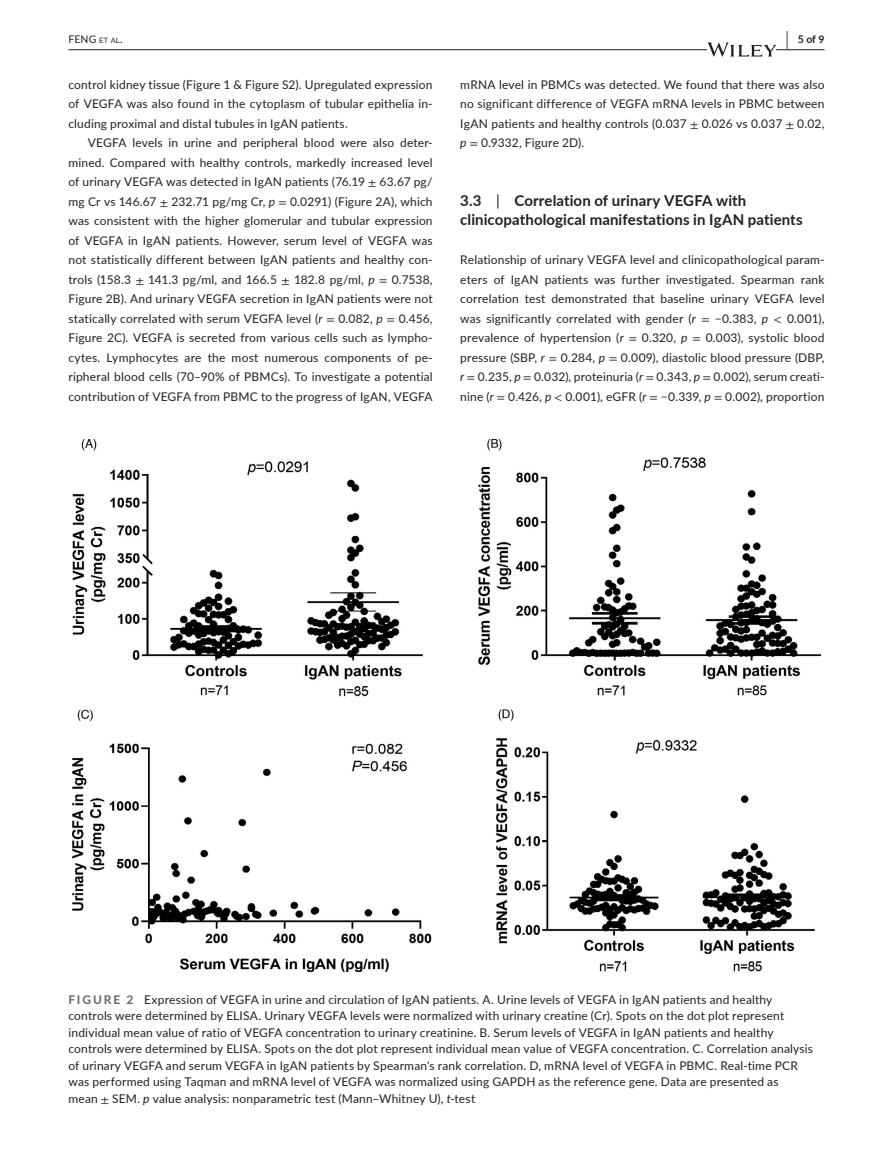
<style>
.page{position:relative;width:893px;height:1174px;background:#fff}
.page>*{position:absolute;margin:0;border:0;box-sizing:border-box;transform-origin:0 0}
.t1{font:700 15px/19.5px "Lato";letter-spacing:.005em;color:#231f20}
.t2{font:12px/19.5px "Lato";letter-spacing:.015em;color:#231f20;text-align:justify}
.t3{font:10.5px "Lato";color:#231f20}
.t4{font:700 10.5px "Lato";color:#231f20}
.s1{font-size:7.35px}
.s2{font-size:19.5px}
.s3{font-family:"STIX"}
.s4{font-style:italic}
.s5{font-weight:400}
.s6{font-weight:700;color:#636366}
</style>
<div class="page">
<hr style="left:68px;top:49px;width:756px;height:1px;background:#231f20">
<svg style="left:707px;top:42px;width:69px;height:15px"></svg>
<img style="left:72px;top:440px;width:749px;height:531px">
<p class="t3" style="left:68px;top:31px;width:56px">FENG <span class="s1">et al</span>.</p>
<p class="t4" style="left:786px;top:31px;width:40px"><span class="s2">|</span> 5 of 9</p>
<p class="t2" style="left:68px;top:74px;width:366px">control kidney tissue (Figure 1 &amp; Figure S2). Upregulated expression of VEGFA was also found in the cytoplasm of tubular epithelia in&shy;cluding proximal and distal tubules in IgAN patients.</p>
<p class="t2" style="left:68px;top:132px;width:366px;text-indent:19px">VEGFA levels in urine and peripheral blood were also deter&shy;mined. Compared with healthy controls, markedly increased level of urinary VEGFA was detected in IgAN patients (76.19 <span class="s3">±</span> 63.67 pg/ mg Cr vs 146.67 <span class="s3">±</span> 232.71 pg/mg Cr, <span class="s4">p</span> <span class="s3">=</span> 0.0291) (Figure 2A), which was consistent with the higher glomerular and tubular expression of VEGFA in IgAN patients. However, serum level of VEGFA was not statistically different between IgAN patients and healthy con&shy;trols (158.3 <span class="s3">±</span> 141.3 pg/ml, and 166.5 <span class="s3">±</span> 182.8 pg/ml, <span class="s4">p</span> <span class="s3">=</span> 0.7538, Figure 2B). And urinary VEGFA secretion in IgAN patients were not statically correlated with serum VEGFA level (<span class="s4">r</span> <span class="s3">=</span> 0.082, <span class="s4">p</span> <span class="s3">=</span> 0.456, Figure 2C). VEGFA is secreted from various cells such as lympho&shy;cytes. Lymphocytes are the most numerous components of pe&shy;ripheral blood cells (70–90% of PBMCs). To investigate a potential contribution of VEGFA from PBMC to the progress of IgAN, VEGFA</p>
<p class="t2" style="left:460px;top:74px;width:366px">mRNA level in PBMCs was detected. We found that there was also no significant difference of VEGFA mRNA levels in PBMC between IgAN patients and healthy controls (0.037 <span class="s3">±</span> 0.026 vs 0.037 <span class="s3">±</span> 0.02, <span class="s4">p</span> <span class="s3">=</span> 0.9332, Figure 2D).</p>
<p class="t1" style="left:460px;top:190px;width:344px">3.3 <span class="s5">|</span> Correlation of urinary VEGFA with clinicopathological manifestations in IgAN patients</p>
<p class="t2" style="left:460px;top:249px;width:366px">Relationship of urinary VEGFA level and clinicopathological param&shy;eters of IgAN patients was further investigated. Spearman rank correlation test demonstrated that baseline urinary VEGFA level was significantly correlated with gender (<span class="s4">r</span> <span class="s3">=</span> −0.383, <span class="s4">p</span> <span class="s3">&lt;</span> 0.001), prevalence of hypertension (<span class="s4">r</span> <span class="s3">=</span> 0.320, <span class="s4">p</span> <span class="s3">=</span> 0.003), systolic blood pressure (SBP, <span class="s4">r</span> <span class="s3">=</span> 0.284, <span class="s4">p</span> <span class="s3">=</span> 0.009), diastolic blood pressure (DBP, <span class="s4">r</span> <span class="s3">=</span> 0.235, <span class="s4">p</span> <span class="s3">=</span> 0.032), proteinuria (<span class="s4">r</span> <span class="s3">=</span> 0.343, <span class="s4">p</span> <span class="s3">=</span> 0.002), serum creati&shy;nine (<span class="s4">r</span> <span class="s3">=</span> 0.426, <span class="s4">p</span> <span class="s3">&lt;</span> 0.001), eGFR (<span class="s4">r</span> <span class="s3">=</span> −0.339, <span class="s4">p</span> <span class="s3">=</span> 0.002), proportion</p>
<p class="t2" style="left:68px;top:990px;width:746px;line-height:16.5px;text-align:left"><span class="s6">FIGURE 2</span> Expression of VEGFA in urine and circulation of IgAN patients. A. Urine levels of VEGFA in IgAN patients and healthy controls were determined by ELISA. Urinary VEGFA levels were normalized with urinary creatine (Cr). Spots on the dot plot represent individual mean value of ratio of VEGFA concentration to urinary creatinine. B. Serum levels of VEGFA in IgAN patients and healthy controls were determined by ELISA. Spots on the dot plot represent individual mean value of VEGFA concentration. C. Correlation analysis of urinary VEGFA and serum VEGFA in IgAN patients by Spearman's rank correlation. D, mRNA level of VEGFA in PBMC. Real-time PCR was performed using Taqman and mRNA level of VEGFA was normalized using GAPDH as the reference gene. Data are presented as<br>mean <span class="s3">±</span> SEM. <span class="s4">p</span> value analysis: nonparametric test (Mann–Whitney U), <span class="s4">t</span>-test</p>
</div>
